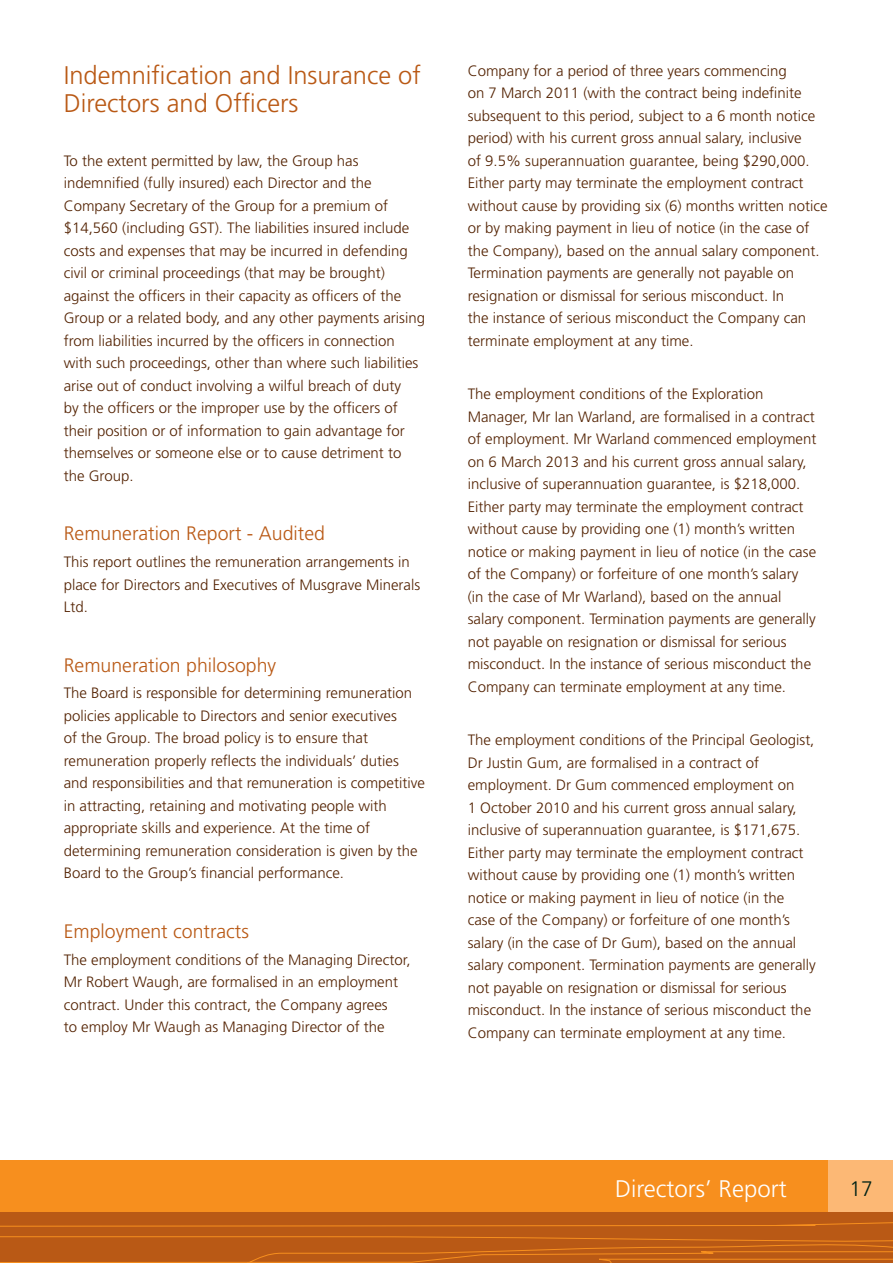
<style>
.page{position:relative;width:893px;height:1263px;background:#fff}
.page>*{position:absolute;margin:0;border:0;box-sizing:border-box;transform-origin:0 0}
.t1{font:300 25.5px/28.5px "Frutiger";color:#b95915}
.t2{font:300 24px "Frutiger";color:#fff}
.t3{font:300 21px "Frutiger";color:#002215}
.t4{font:300 19.5px "Frutiger";color:#b95915}
.t5{font:300 15px/22.5px "Frutiger";color:#532202}
</style>
<div class="page">
<svg style="left:0;top:1212px;width:893px;height:51px;background:#bd5d15"></svg>
<div style="left:0;top:1161px;width:893px;height:51px;background:#f78f1e"></div>
<div style="left:828px;top:1161px;width:65px;height:51px;background:#fcb875"></div>
<h1 class="t1" style="left:64px;top:61px;width:359px">Indemnification and Insurance of<br>Directors and Officers</h1>
<p class="t5" style="left:64px;top:149px;width:363px">To the extent permitted by law, the Group has indemnified (fully insured) each Director and the Company Secretary of the Group for a premium of $14,560 (including GST). The liabilities insured include costs and expenses that may be incurred in defending civil or criminal proceedings (that may be brought) against the officers in their capacity as officers of the Group or a related body, and any other payments arising from liabilities incurred by the officers in connection with such proceedings, other than where such liabilities arise out of conduct involving a wilful breach of duty<br>by the officers or the improper use by the officers of their position or of information to gain advantage for themselves or someone else or to cause detriment to the Group.</p>
<h3 class="t4" style="left:64px;top:523px;width:263px">Remuneration Report - Audited</h3>
<p class="t5" style="left:64px;top:551px;width:358px">This report outlines the remuneration arrangements in place for Directors and Executives of Musgrave Minerals<br>Ltd.</p>
<h3 class="t4" style="left:64px;top:654px;width:214px">Remuneration philosophy</h3>
<p class="t5" style="left:64px;top:682px;width:363px">The Board is responsible for determining remuneration policies applicable to Directors and senior executives<br>of the Group. The broad policy is to ensure that remuneration properly reflects the individuals’ duties and responsibilities and that remuneration is competitive in attracting, retaining and motivating people with appropriate skills and experience. At the time of determining remuneration consideration is given by the Board to the Group’s financial performance.</p>
<h3 class="t4" style="left:64px;top:920px;width:187px">Employment contracts</h3>
<p class="t5" style="left:64px;top:948px;width:348px">The employment conditions of the Managing Director, Mr Robert Waugh, are formalised in an employment contract. Under this contract, the Company agrees<br>to employ Mr Waugh as Managing Director of the</p>
<p class="t5" style="left:468px;top:59px;width:361px">Company for a period of three years commencing<br>on 7 March 2011 (with the contract being indefinite subsequent to this period, subject to a 6 month notice period) with his current gross annual salary, inclusive<br>of 9.5% superannuation guarantee, being $290,000.<br>Either party may terminate the employment contract without cause by providing six (6) months written notice or by making payment in lieu of notice (in the case of the Company), based on the annual salary component.<br>Termination payments are generally not payable on resignation or dismissal for serious misconduct. In<br>the instance of serious misconduct the Company can terminate employment at any time.</p>
<p class="t5" style="left:468px;top:383px;width:350px">The employment conditions of the Exploration Manager, Mr Ian Warland, are formalised in a contract of employment. Mr Warland commenced employment on 6 March 2013 and his current gross annual salary, inclusive of superannuation guarantee, is $218,000.<br>Either party may terminate the employment contract without cause by providing one (1) month’s written notice or making payment in lieu of notice (in the case of the Company) or forfeiture of one month’s salary (in the case of Mr Warland), based on the annual salary component. Termination payments are generally not payable on resignation or dismissal for serious misconduct. In the instance of serious misconduct the Company can terminate employment at any time.</p>
<p class="t5" style="left:468px;top:729px;width:350px">The employment conditions of the Principal Geologist, Dr Justin Gum, are formalised in a contract of employment. Dr Gum commenced employment on<br>1 October 2010 and his current gross annual salary, inclusive of superannuation guarantee, is $171,675.<br>Either party may terminate the employment contract without cause by providing one (1) month’s written notice or making payment in lieu of notice (in the<br>case of the Company) or forfeiture of one month’s salary (in the case of Dr Gum), based on the annual salary component. Termination payments are generally not payable on resignation or dismissal for serious misconduct. In the instance of serious misconduct the Company can terminate employment at any time.</p>
<h2 class="t2" style="left:615px;top:1175px;width:173px">Directors’ Report</h2>
<h3 class="t3" style="left:849px;top:1177px;width:25px">17</h3>
</div>
